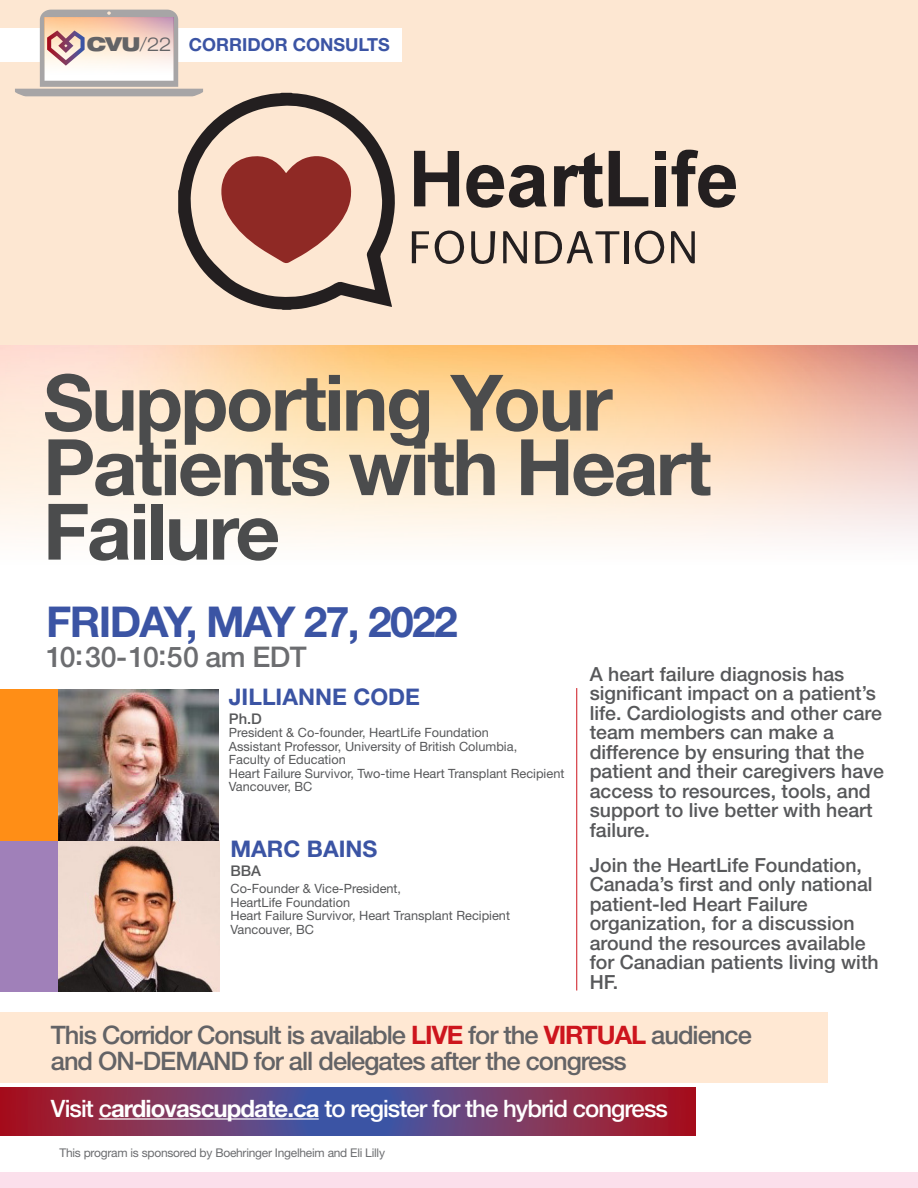
<style>
.page{position:relative;width:918px;height:1188px;background:#fff}
.page>*{position:absolute;margin:0;border:0;box-sizing:border-box;transform-origin:0 0}
.t1{font:700 78px/64.5px "Helvetica Neue LT Std";letter-spacing:-.03em;color:#4b4c4d}
.t2{font:700 42.6px "Helvetica Neue LT Std";letter-spacing:-.04em;color:#3b54a4}
.t3{font:500 28.5px "Helvetica Neue LT Std";letter-spacing:-.02em;color:#6c6d70}
.t4{font:500 26.25px/26.5px "Helvetica Neue LT Std";letter-spacing:-.04em;color:#636366}
.t5{font:500 25.5px/26.5px "Helvetica Neue LT Std";letter-spacing:-.04em;color:#636366}
.t6{font:500 24px "Helvetica Neue LT Std";letter-spacing:-.04em;color:#fff}
.t7{font:700 22.95px "Helvetica Neue LT Std";color:#3b54a4}
.t8{font:500 19.5px/19.5px "Helvetica Neue LT Std";color:#57585a}
.t9{font:900 expanded 19.2px "Helvetica Neue LT Std";color:#636366}
.t10{font:700 18px "Helvetica Neue LT Std";color:#3b54a4}
.t11{font:500 14.7px "Helvetica Neue LT Std";color:#57585a}
.t12{font:12.75px "Helvetica Neue LT Std";color:#57585a}
.t13{font:12px "Helvetica Neue LT Std";letter-spacing:-.02em;color:#6c6d70}
.s1{font-weight:300}
.s2{font-weight:700;color:#cd151d}
.s3{font-weight:700}
</style>
<div class="page">
<img style="left:0;top:344px;width:918px;height:199px">
<div style="left:0;top:0;width:918px;height:344px;background:#fde7d2"></div>
<div style="left:0;top:28px;width:401px;height:34px;background:#fff"></div>
<div style="left:0;top:840px;width:61px;height:151px;background:#a080b9"></div>
<div style="left:0;top:689px;width:61px;height:151px;background:#ff8e16"></div>
<div style="left:0;top:1173px;width:918px;height:15px;background:#fbdfeb"></div>
<img style="left:58px;top:689px;width:161px;height:302px">
<hr style="left:576px;top:688px;width:1px;height:303px;background:#cd151d">
<div style="left:0;top:1012px;width:827px;height:71px;background:#ffe8d3"></div>
<svg style="left:0;top:1088px;width:695px;height:47px;background:#773864"></svg>
<hr style="left:99px;top:1118px;width:220px;height:2px;background:#fff">
<svg style="left:15px;top:10px;width:188px;height:86px"></svg>
<svg style="left:178px;top:93px;width:217px;height:217px"></svg>
<svg style="left:414px;top:151px;width:45px;height:55px"></svg>
<svg style="left:554px;top:152px;width:49px;height:56px"></svg>
<svg style="left:466px;top:164px;width:81px;height:44px"></svg>
<svg style="left:609px;top:151px;width:39px;height:55px"></svg>
<svg style="left:672px;top:150px;width:64px;height:58px"></svg>
<div style="left:655px;top:166px;width:11px;height:40px;background:#231f20"></div>
<svg style="left:503px;top:231px;width:24px;height:33px"></svg>
<svg style="left:671px;top:231px;width:24px;height:33px"></svg>
<svg style="left:634px;top:230px;width:31px;height:34px"></svg>
<svg style="left:471px;top:231px;width:24px;height:33px"></svg>
<svg style="left:412px;top:230px;width:53px;height:34px"></svg>
<svg style="left:535px;top:231px;width:84px;height:33px"></svg>
<hr style="left:624px;top:231px;width:4px;height:32px;background:#231f20">
<div style="left:655px;top:151px;width:11px;height:9px;background:#231f20"></div>
<svg style="left:221px;top:154px;width:131px;height:110px"></svg>
<p class="t9" style="left:87px;top:31px;width:87px">CVU<span class="s1">/22</span></p>
<p class="t10" style="left:189px;top:34px;width:203px">CORRIDOR CONSULTS</p>
<p class="t1" style="left:43px;top:369px;width:670px">Supporting Your<br>Patients with Heart<br>Failure</p>
<p class="t2" style="left:46px;top:595px;width:413px">FRIDAY, MAY 27, 2022</p>
<p class="t3" style="left:46px;top:640px;width:262px">10:30-10:50 am EDT</p>
<p class="t7" style="left:229px;top:683px;width:193px">JILLIANNE CODE</p>
<p class="t11" style="left:229px;top:710px;width:35px">Ph.D</p>
<p class="t12" style="left:229px;top:725px;width:262px">President &amp; Co-founder, HeartLife Foundation</p>
<p class="t12" style="left:229px;top:739px;width:290px">Assistant Professor, University of British Columbia,</p>
<p class="t12" style="left:229px;top:752px;width:118px">Faculty of Education</p>
<p class="t12" style="left:229px;top:766px;width:337px">Heart Failure Survivor, Two-time Heart Transplant Recipient</p>
<p class="t12" style="left:229px;top:779px;width:85px">Vancouver, BC</p>
<p class="t7" style="left:230px;top:835px;width:148px">MARC BAINS</p>
<p class="t11" style="left:230px;top:862px;width:32px">BBA</p>
<p class="t12" style="left:230px;top:881px;width:172px">Co-Founder &amp; Vice-President,</p>
<p class="t12" style="left:230px;top:894px;width:121px">HeartLife Foundation</p>
<p class="t12" style="left:230px;top:908px;width:281px">Heart Failure Survivor, Heart Transplant Recipient</p>
<p class="t12" style="left:230px;top:921px;width:85px">Vancouver, BC</p>
<p class="t8" style="left:590px;top:664px;width:296px">A heart failure diagnosis has significant impact on a patient’s life. Cardiologists and other care team members can make a difference by ensuring that the patient and their caregivers have access to resources, tools, and support to live better with heart failure.</p>
<p class="t8" style="left:590px;top:855px;width:290px">Join the HeartLife Foundation,<br>Canada’s first and only national patient-led Heart Failure organization, for a discussion around the resources available for Canadian patients living with<br>HF.</p>
<p class="t4" style="left:64px;top:1018px;width:602px;text-indent:93px">dor Consult is available <span class="s2">LIVE</span> for the <span class="s2">VIRTUAL </span>u ience and ON-DEMAND for all delegates</p>
<p class="t6" style="left:99px;top:1092px;width:541px">diabetesupdate.ca to register for the ybrid congress</p>
<p class="t13" style="left:59px;top:1146px;width:327px">This program is sponsored by Boehringer Ingelheim and Eli Lilly</p>
<p class="t5" style="left:51px;top:1021px;width:702px">This Corridor Consult is available <span class="s2">LIVE</span> for the <span class="s2">VIRTUAL</span> audience and ON-DEMAND for all delegates after the congress</p>
<p class="t6" style="left:51px;top:1094px;width:619px">Visit c<span class="s3">ardiovascupdate.ca</span> to register for the hybrid congress</p>
</div>
